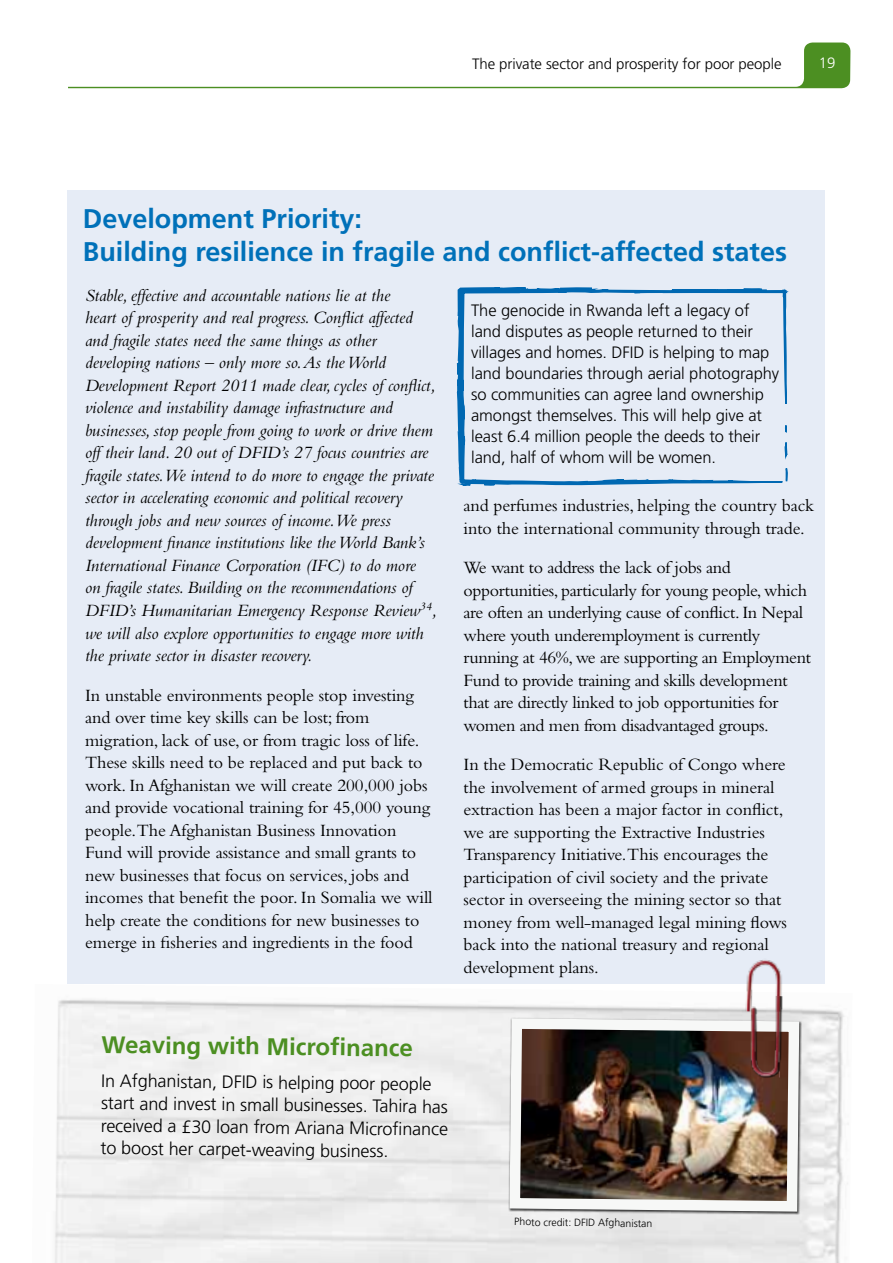
<style>
.page{position:relative;width:893px;height:1263px;background:#fff}
.page>*{position:absolute;margin:0;border:0;box-sizing:border-box;transform-origin:0 0}
.t1{font:700 27px/33px "Frutiger LT Std";color:#0071b9}
.t2{font:700 24px "Frutiger LT Std";color:#4c8f22}
.t3{font:18px/22.5px "Bembo";letter-spacing:-.005em;color:#000}
.t4{font:italic 18px/22.5px "Bembo";letter-spacing:-.005em;color:#000}
.t5{font:300 18px/22.5px "Frutiger LT Std";color:#000}
.t6{font:300 16.5px/21px "Frutiger LT Std";letter-spacing:-.005em;color:#000}
.t7{font:300 15px "Frutiger LT Std";letter-spacing:-.005em;color:#000}
.t8{font:300 15px "Frutiger LT Std";color:#fff}
.t9{font:300 10.5px "Frutiger LT Std";color:#000}
</style>
<div class="page">
<div style="left:67px;top:190px;width:758px;height:794px;background:#e6ecf6"></div>
<svg style="left:456px;top:287px;width:333px;height:199px"></svg>
<svg style="left:68px;top:43px;width:782px;height:45px"></svg>
<img style="left:54px;top:999px;width:795px;height:264px">
<img style="left:706px;top:960px;width:118px;height:52px">
<img style="left:504px;top:1013px;width:300px;height:204px">
<div style="left:751px;top:996px;width:31px;height:83px;background:#000;opacity:.75"></div>
<img style="left:750px;top:996px;width:31px;height:81px">
<p class="t7" style="left:472px;top:55px;width:311px">The private sector and prosperity for poor people</p>
<p class="t8" style="left:819px;top:54px;width:18px">19</p>
<h1 class="t1" style="left:83px;top:202px;width:706px">Development Priority:<br>Building resilience in fragile and conflict-affected states</h1>
<p class="t4" style="left:85px;top:284px;width:353px">Stable, effective and accountable nations lie at the<br>heart of prosperity and real progress. Conflict affected and fragile states need the same things as other developing nations – only more so. As the World Development Report 2011 made clear, cycles of conflict, violence and instability damage infrastructure and businesses, stop people from going to work or drive them off their land. 20 out of DFID’s 27 focus countries are fragile states.We intend to do more to engage the private sector in accelerating economic and political recovery through jobs and new sources of income.We press development finance institutions like the World Bank’s International Finance Corporation (IFC) to do more<br>on fragile states. Building on the recommendations of DFID’s Humanitarian Emergency Response Review<sup>34</sup>, we will also explore opportunities to engage more with the private sector in disaster recovery.</p>
<p class="t3" style="left:85px;top:683px;width:349px">In unstable environments people stop investing and over time key skills can be lost; from migration, lack of use, or from tragic loss of life.<br>These skills need to be replaced and put back to work. In Afghanistan we will create 200,000 jobs and provide vocational training for 45,000 young people.The Afghanistan Business Innovation Fund will provide assistance and small grants to new businesses that focus on services, jobs and incomes that benefit the poor. In Somalia we will help create the conditions for new businesses to emerge in fisheries and ingredients in the food</p>
<p class="t6" style="left:471px;top:300px;width:310px">The genocide in Rwanda left a legacy of land disputes as people returned to their villages and homes. DFID is helping to map land boundaries through aerial photography so communities can agree land ownership amongst themselves. This will help give at least 6.4 million people the deeds to their land, half of whom will be women.</p>
<p class="t3" style="left:463px;top:494px;width:352px">and perfumes industries, helping the country back into the international community through trade.</p>
<p class="t3" style="left:463px;top:556px;width:349px">We want to address the lack of jobs and opportunities, particularly for young people, which are often an underlying cause of conflict. In Nepal where youth underemployment is currently running at 46%, we are supporting an Employment Fund to provide training and skills development that are directly linked to job opportunities for women and men from disadvantaged groups.</p>
<p class="t3" style="left:463px;top:753px;width:325px">In the Democratic Republic of Congo where the involvement of armed groups in mineral extraction has been a major factor in conflict, we are supporting the Extractive Industries Transparency Initiative.This encourages the participation of civil society and the private sector in overseeing the mining sector so that money from well-managed legal mining flows back into the national treasury and regional development plans.</p>
<h2 class="t2" style="left:102px;top:1029px;width:313px;rotate:1deg">Weaving with Microfi nance</h2>
<p class="t5" style="left:102px;top:1068px;width:349px;rotate:1deg">In Afghanistan, DFID is helping poor people start and invest in small businesses. Tahira has received a £30 loan from Ariana Microfi nance to boost her carpet-weaving business.</p>
<p class="t9" style="left:514px;top:1215px;width:140px;rotate:1deg">Photo credit: DFID Afghanistan</p>
</div>
